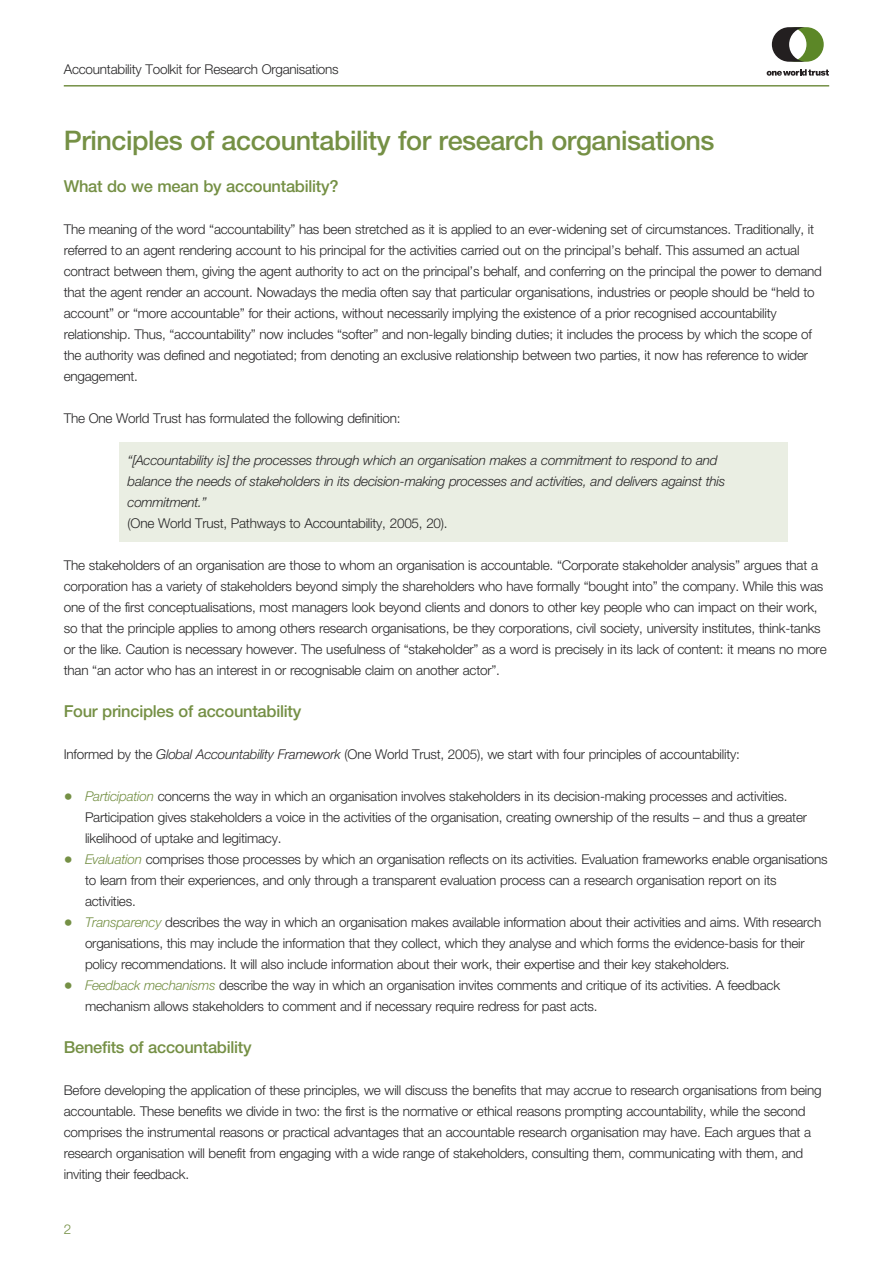
<style>
.page{position:relative;width:893px;height:1263px;background:#fff}
.page>*{position:absolute;margin:0;border:0;box-sizing:border-box;transform-origin:0 0}
.t1{font:500 27px "Helvetica Neue LT Pro";letter-spacing:-.015em;color:#759045}
.t2{font:500 16.5px "Helvetica Neue LT Pro";letter-spacing:-.015em;color:#759045}
.t3{font:300 13.5px/21px "Helvetica Neue LT Pro";letter-spacing:-.015em;color:#272627}
.t4{font:italic 300 13.5px/21px "Helvetica Neue LT Pro";letter-spacing:-.015em;color:#272627}
.t5{font:300 13.5px "Helvetica Neue LT Pro";color:#759045}
.s1{font-style:italic}
.s2{font-size:18px;color:#759045}
.s3{font-style:italic;color:#759045}
</style>
<div class="page">
<div style="left:119px;top:442px;width:668px;height:100px;background:#eaeee3"></div>
<hr style="left:64px;top:85px;width:765px;height:2px;background:#759045">
<svg style="left:772px;top:27px;width:52px;height:35px"></svg>
<svg style="left:767px;top:69px;width:62px;height:7px"></svg>
<p class="t3" style="left:64px;top:60px;width:276px">Accountability Toolkit for Research Organisations</p>
<h1 class="t1" style="left:64px;top:131px;width:652px">Principles of accountability for research organisations</h1>
<p class="t2" style="left:64px;top:180px;width:276px">What do we mean by accountability?</p>
<p class="t3" style="left:64px;top:220px;width:760px">The meaning of the word “accountability” has been stretched as it is applied to an ever-widening set of circumstances. Traditionally, it referred to an agent rendering account to his principal for the activities carried out on the principal’s behalf. This assumed an actual contract between them, giving the agent authority to act on the principal’s behalf, and conferring on the principal the power to demand that the agent render an account. Nowadays the media often say that particular organisations, industries or people should be “held to account” or “more accountable” for their actions, without necessarily implying the existence of a prior recognised accountability relationship. Thus, “accountability” now includes “softer” and non-legally binding duties; it includes the process by which the scope of the authority was defined and negotiated; from denoting an exclusive relationship between two parties, it now has reference to wider engagement.</p>
<p class="t3" style="left:64px;top:409px;width:338px">The One World Trust has formulated the following definition:</p>
<p class="t4" style="left:128px;top:451px;width:599px">“[Accountability is] the processes through which an organisation makes a commitment to respond to and balance the needs of stakeholders in its decision-making processes and activities, and delivers against this commitment.”</p>
<p class="t3" style="left:128px;top:514px;width:322px">(One World Trust, Pathways to Accountability, 2005, 20).</p>
<p class="t3" style="left:64px;top:556px;width:764px">The stakeholders of an organisation are those to whom an organisation is accountable. “Corporate stakeholder analysis” argues that a corporation has a variety of stakeholders beyond simply the shareholders who have formally “bought into” the company. While this was one of the first conceptualisations, most managers look beyond clients and donors to other key people who can impact on their work, so that the principle applies to among others research organisations, be they corporations, civil society, university institutes, think-tanks or the like. Caution is necessary however. The usefulness of “stakeholder” as a word is precisely in its lack of content: it means no more than “an actor who has an interest in or recognisable claim on another actor”.</p>
<p class="t2" style="left:64px;top:705px;width:239px">Four principles of accountability</p>
<p class="t3" style="left:64px;top:745px;width:678px">Informed by the <span class="s1">Global Accountability Framework</span> (One World Trust, 2005), we start with four principles of accountability:</p>
<p class="t3" style="left:85px;top:787px;width:723px;text-indent:-21px"><span class="s2">•</span> <span class="s3">Participation</span> concerns the way in which an organisation involves stakeholders in its decision-making processes and activities.<br>Participation gives stakeholders a voice in the activities of the organisation, creating ownership of the results – and thus a greater likelihood of uptake and legitimacy.</p>
<p class="t3" style="left:85px;top:850px;width:744px;text-indent:-21px"><span class="s2">•</span> <span class="s3">Evaluation</span> comprises those processes by which an organisation reflects on its activities. Evaluation frameworks enable organisations to learn from their experiences, and only through a transparent evaluation process can a research organisation report on its activities.</p>
<p class="t3" style="left:85px;top:913px;width:738px;text-indent:-21px"><span class="s2">•</span> <span class="s3">Transparency</span> describes the way in which an organisation makes available information about their activities and aims. With research organisations, this may include the information that they collect, which they analyse and which forms the evidence-basis for their policy recommendations. It will also include information about their work, their expertise and their key stakeholders.</p>
<p class="t3" style="left:85px;top:976px;width:696px;text-indent:-21px"><span class="s2">•</span> <span class="s3">Feedback mechanisms</span> describe the way in which an organisation invites comments and critique of its activities. A feedback mechanism allows stakeholders to comment and if necessary require redress for past acts.</p>
<p class="t2" style="left:64px;top:1041px;width:189px">Benefits of accountability</p>
<p class="t3" style="left:64px;top:1081px;width:759px">Before developing the application of these principles, we will discuss the benefits that may accrue to research organisations from being accountable. These benefits we divide in two: the first is the normative or ethical reasons prompting accountability, while the second comprises the instrumental reasons or practical advantages that an accountable research organisation may have. Each argues that a research organisation will benefit from engaging with a wide range of stakeholders, consulting them, communicating with them, and inviting their feedback.</p>
<p class="t5" style="left:64px;top:1224px;width:9px">2</p>
</div>
